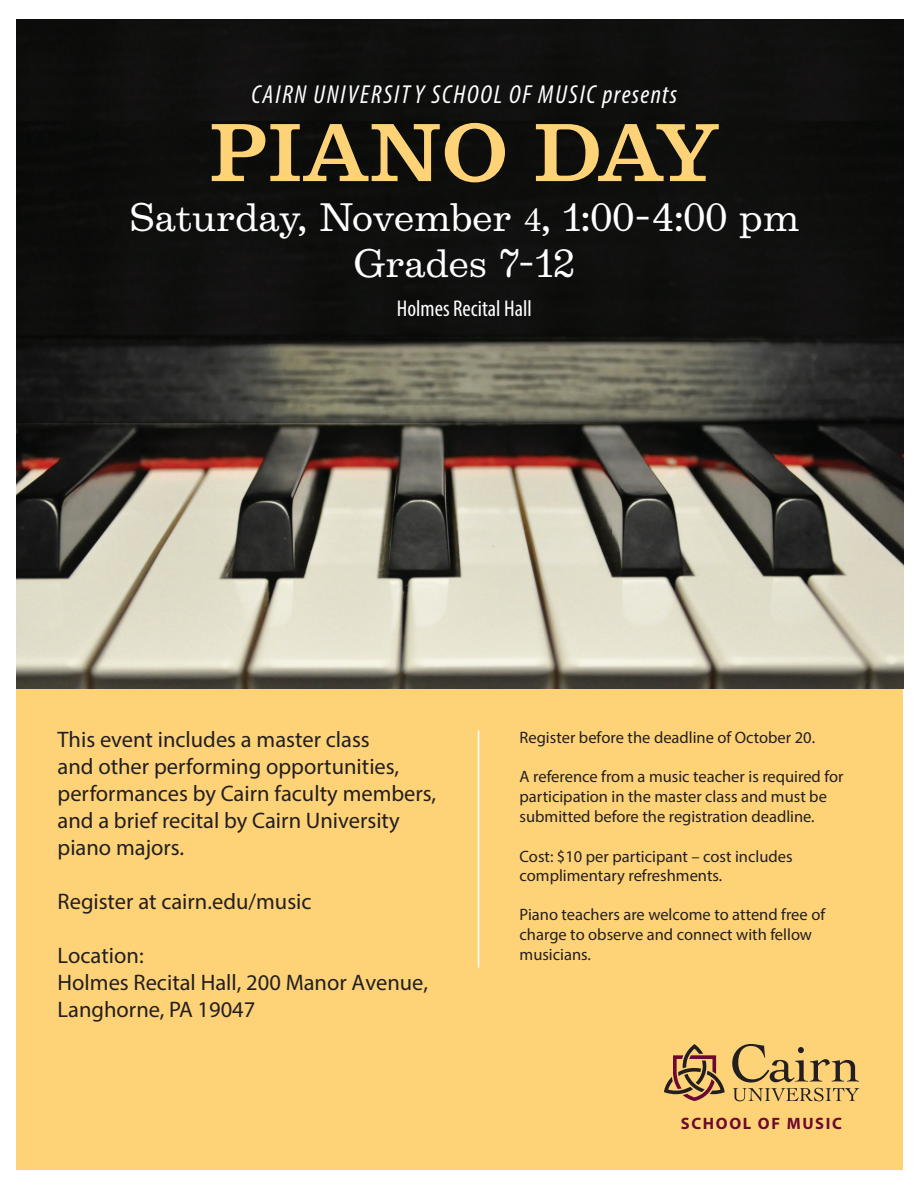
<style>
.page{position:relative;width:918px;height:1188px;background:#fff}
.page>*{position:absolute;margin:0;border:0;box-sizing:border-box;transform-origin:0 0}
.t1{font:500 74.1px "Belizio";color:#fed378}
.t2{font:36px/46.8px "Belizio";color:#fff;text-align:center}
.t3{font:italic condensed 26.1px "Myriad Pro";letter-spacing:.07em;color:#fff}
.t4{font:condensed 22.8px "Myriad Pro";color:#fff}
.t5{font:22.5px/27px "Myriad Pro";color:#231f20}
.t6{font:16.5px/19.8px "Myriad Pro";color:#231f20}
.t7{font:700 16.5px "Myriad Pro";letter-spacing:.1em;color:#6c0932}
.s1{font-family:"Minion Pro"}
</style>
<div class="page">
<div style="left:16px;top:688px;width:887px;height:482px;background:#fed378"></div>
<img style="left:16px;top:19px;width:887px;height:669px">
<svg style="left:664px;top:1044px;width:61px;height:57px"></svg>
<svg style="left:732px;top:1044px;width:128px;height:57px"></svg>
<hr style="left:478px;top:730px;width:1px;height:238px;background:#fff">
<p class="t3" style="left:251px;top:79px;width:427px">CAIRN UNIVERSITY SCHOOL OF MUSIC presents</p>
<p class="t1" style="left:209px;top:106px;width:512px">PIANO DAY</p>
<p class="t2" style="left:129px;top:194px;width:671px">Saturday, November <span class="s1">4</span>, 1:00-4:00 pm<br>Grades 7-12</p>
<p class="t4" style="left:397px;top:294px;width:136px">Holmes Recital Hall</p>
<p class="t5" style="left:58px;top:726px;width:380px">This event includes a master class<br>and other performing opportunities, performances by Cairn faculty members, and a brief recital by Cairn University piano majors.</p>
<p class="t5" style="left:58px;top:888px;width:256px">Register at cairn.edu/music</p>
<p class="t5" style="left:58px;top:942px;width:372px">Location:<br>Holmes Recital Hall, 200 Manor Avenue,<br>Langhorne, PA 19047</p>
<p class="t6" style="left:520px;top:727px;width:297px">Register before the deadline of October 20.</p>
<p class="t6" style="left:520px;top:767px;width:325px">A reference from a music teacher is required for participation in the master class and must be submitted before the registration deadline.</p>
<p class="t6" style="left:520px;top:846px;width:274px;line-height:19px">Cost: $10 per participant – cost includes complimentary refreshments.</p>
<p class="t6" style="left:520px;top:905px;width:307px">Piano teachers are welcome to attend free of charge to observe and connect with fellow musicians.</p>
<p class="t7" style="left:681px;top:1113px;width:163px">SCHOOL OF MUSIC</p>
</div>
